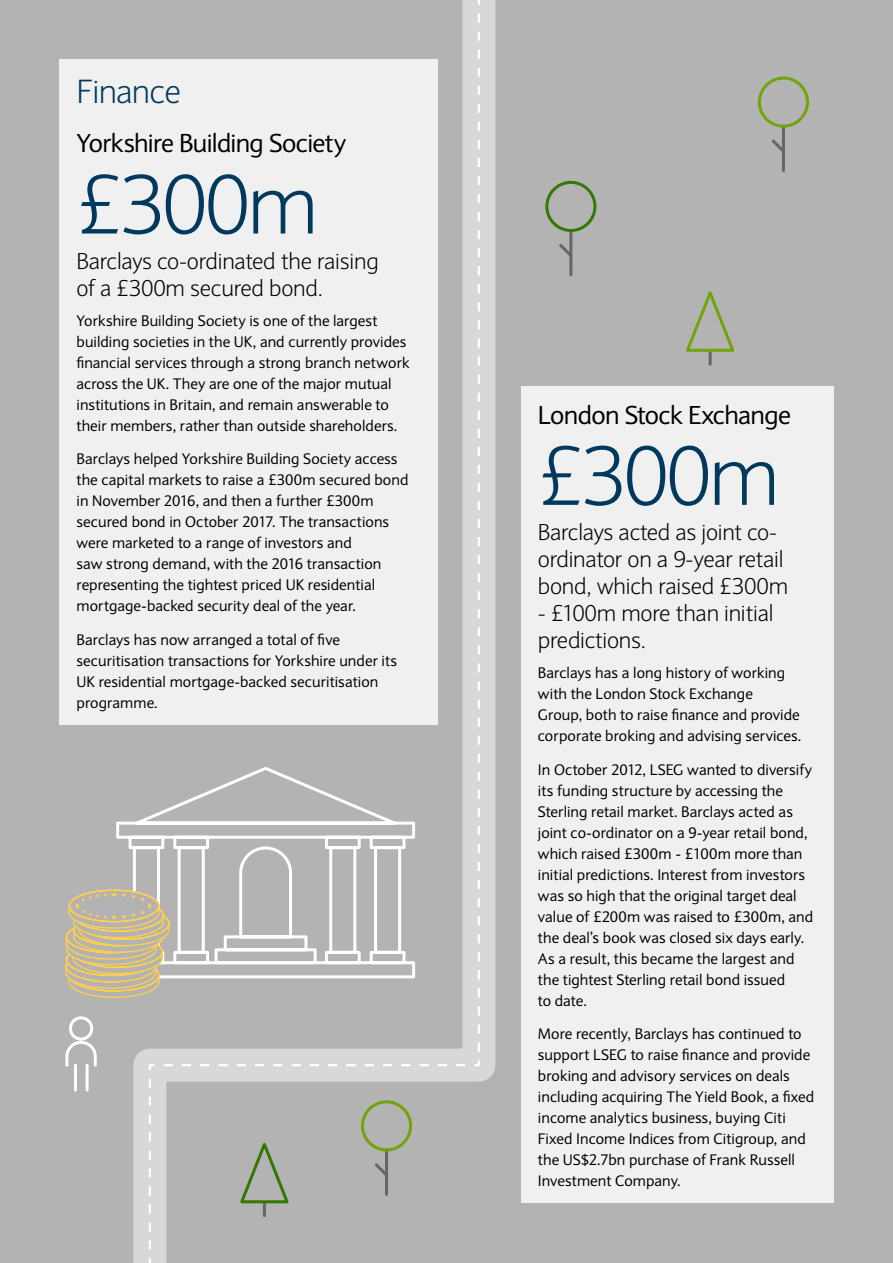
<style>
.page{position:relative;width:893px;height:1263px;background:#b3b3b3}
.page>*{position:absolute;margin:0;border:0;box-sizing:border-box;transform-origin:0 0}
.t1{font:300 82.5px "Expert Sans";letter-spacing:-.04em;color:#00395d}
.t2{font:300 33px "Expert Sans";letter-spacing:-.025em;color:#00395d}
.t3{font:25.5px "Expert Sans";letter-spacing:-.025em;color:#000}
.t4{font:300 22.5px/27px "Expert Sans";letter-spacing:-.01em;color:#000}
.t5{font:15px/21px "Expert Sans";letter-spacing:.005em;color:#000}
</style>
<div class="page">
<svg style="left:65px;top:889px;width:52px;height:109px"></svg>
<div style="left:60px;top:60px;width:378px;height:665px;background:#f0f0f0"></div>
<div style="left:521px;top:386px;width:312px;height:817px;background:#f0f0f0"></div>
<svg style="left:117px;top:0;width:379px;height:1263px"></svg>
<svg style="left:148px;top:0;width:333px;height:1263px"></svg>
<hr style="left:782px;top:126px;width:3px;height:45px;background:#666">
<div style="left:758px;top:77px;width:51px;height:51px;border:3px solid #72a309;border-radius:50%"></div>
<svg style="left:772px;top:139px;width:10px;height:13px"></svg>
<hr style="left:385px;top:1150px;width:3px;height:44px;background:#666">
<div style="left:361px;top:1100px;width:51px;height:51px;border:3px solid #72a309;border-radius:50%"></div>
<svg style="left:372px;top:1160px;width:19px;height:19px"></svg>
<hr style="left:569px;top:230px;width:3px;height:45px;background:#666">
<div style="left:545px;top:181px;width:51px;height:51px;border:3px solid #337800;border-radius:50%"></div>
<svg style="left:559px;top:241px;width:14px;height:19px"></svg>
<svg style="left:686px;top:291px;width:49px;height:73px"></svg>
<svg style="left:237px;top:1140px;width:54px;height:76px"></svg>
<svg style="left:65px;top:1016px;width:32px;height:76px"></svg>
<h2 class="t2" style="left:77px;top:71px;width:106px">Finance</h2>
<h3 class="t3" style="left:77px;top:128px;width:271px">Yorkshire Building Society</h3>
<h1 class="t1" style="left:77px;top:154px;width:243px">£300m</h1>
<h3 class="t4" style="left:77px;top:248px;width:304px">Barclays co-ordinated the raising of a £300m secured bond.</h3>
<p class="t5" style="left:77px;top:310px;width:335px">Yorkshire Building Society is one of the largest building societies in the UK, and currently provides financial services through a strong branch network across the UK. They are one of the major mutual institutions in Britain, and remain answerable to their members, rather than outside shareholders.</p>
<p class="t5" style="left:77px;top:448px;width:333px">Barclays helped Yorkshire Building Society access the capital markets to raise a £300m secured bond in November 2016, and then a further £300m secured bond in October 2017. The transactions were marketed to a range of investors and<br>saw strong demand, with the 2016 transaction representing the tightest priced UK residential mortgage-backed security deal of the year.</p>
<p class="t5" style="left:77px;top:629px;width:322px">Barclays has now arranged a total of five securitisation transactions for Yorkshire under its UK residential mortgage-backed securitisation programme.</p>
<h3 class="t3" style="left:538px;top:399px;width:254px">London Stock Exchange</h3>
<h1 class="t1" style="left:538px;top:426px;width:243px">£300m</h1>
<h3 class="t4" style="left:538px;top:519px;width:252px">Barclays acted as joint co&shy;ordinator on a 9-year retail bond, which raised £300m</h3>
<h3 class="t4" style="left:538px;top:600px;width:237px">- £100m more than initial predictions.</h3>
<p class="t5" style="left:538px;top:662px;width:265px">Barclays has a long history of working with the London Stock Exchange<br>Group, both to raise finance and provide corporate broking and advising services.</p>
<p class="t5" style="left:538px;top:759px;width:277px">In October 2012, LSEG wanted to diversify its funding structure by accessing the Sterling retail market. Barclays acted as joint co-ordinator on a 9-year retail bond, which raised £300m - £100m more than initial predictions. Interest from investors was so high that the original target deal value of £200m was raised to £300m, and the deal’s book was closed six days early.<br>As a result, this became the largest and the tightest Sterling retail bond issued<br>to date.</p>
<p class="t5" style="left:538px;top:1023px;width:278px">More recently, Barclays has continued to support LSEG to raise finance and provide broking and advisory services on deals including acquiring The Yield Book, a fixed income analytics business, buying Citi Fixed Income Indices from Citigroup, and the US$2.7bn purchase of Frank Russell Investment Company.</p>
</div>
